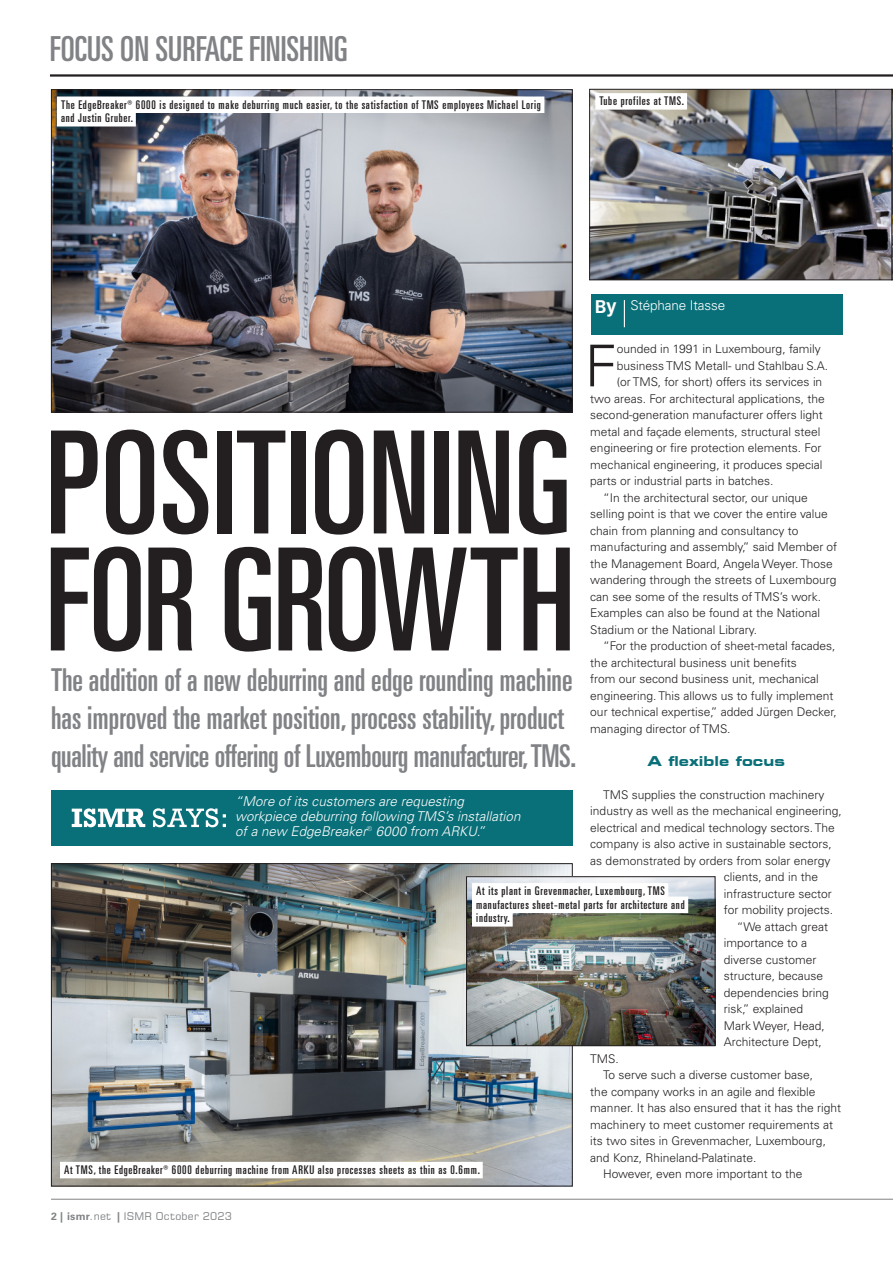
<style>
.page{position:relative;width:893px;height:1263px;background:#fff}
.page>*{position:absolute;margin:0;border:0;box-sizing:border-box;transform-origin:0 0}
.F_Headline{font:142.5px/117px "Univers LT Pro Ult Cond";color:#231f20}
.Feat_first_para_drop_cap{font:300 57.75px "Univers LT Pro 45";color:#231f20}
.t1{font:34.5px "Univers LT Pro Ult Cond";color:#808285}
.Subdeck{font:31.5px/37.8px "Univers LT Pro Ult Cond";color:#808285}
.Sub_head_in_body{font:700 18px "Vectora LT Pro";color:#fff}
.ISMR_Says_quote{font:italic 300 13.5px/15px "Univers LT Pro 45";color:#fff}
.Crosshead{font:700 expanded 13.5px "Square 721 BT";color:#096f78}
.Sub_head_in_body-2{font:300 13.5px "Univers LT Pro 45";letter-spacing:-.01em;color:#fff}
.Body_copy{font:300 12px/16.5px "Univers LT Pro 45";color:#231f20}
.Feat_first_para_drop_cap-2{font:300 12px "Univers LT Pro 45";color:#231f20}
.Captions{font:12px "Univers LT Pro Ult Cond";letter-spacing:.06em;color:#231f20}
.t2{font:10.5px "Square 721 BT";letter-spacing:.02em;color:#808285}
.s1{font-family:"Univers LT Pro 65";font-weight:700}
</style>
<div class="page">
<hr style="left:51px;top:1199px;width:842px;height:1px;background:#808285">
<hr style="left:50px;top:74px;width:843px;height:3px;background:#231f20">
<img style="left:591px;top:91px;width:299px;height:187px">
<svg style="left:892px;top:89px;width:1px;height:191px"></svg>
<div style="left:589px;top:89px;width:303px;height:191px;border:1px solid #231f20"></div>
<img style="left:53px;top:91px;width:518px;height:319px">
<div style="left:51px;top:790px;width:521px;height:55px;background:#096f78"></div>
<svg style="left:72px;top:808px;width:154px;height:19px"></svg>
<div style="left:591px;top:294px;width:251px;height:40px;background:#096f78"></div>
<svg style="left:624px;top:300px;width:1px;height:27px"></svg>
<img style="left:53px;top:865px;width:518px;height:319px">
<img style="left:468px;top:878px;width:245px;height:166px">
<div style="left:466px;top:876px;width:249px;height:170px;border:1px solid #231f20"></div>
<div style="left:57px;top:96px;width:487px;height:17px;background:#fff"></div>
<div style="left:57px;top:110px;width:79px;height:16px;background:#fff"></div>
<div style="left:595px;top:93px;width:92px;height:17px;background:#fff"></div>
<div style="left:472px;top:883px;width:196px;height:16px;background:#fff"></div>
<div style="left:472px;top:896px;width:216px;height:17px;background:#fff"></div>
<div style="left:472px;top:910px;width:41px;height:16px;background:#fff"></div>
<div style="left:60px;top:1162px;width:423px;height:16px;background:#fff"></div>
<h3 class="t1" style="left:50px;top:25px;width:299px">FOCUS ON SURFACE FINISHING</h3>
<p class="Captions" style="left:61px;top:96px;width:481px">The EdgeBreaker® 6000 is designed to make deburring much easier, to the satisfaction of TMS employees Michael Lorig</p>
<p class="Captions" style="left:61px;top:110px;width:73px">and Justin Gruber.</p>
<p class="Captions" style="left:600px;top:93px;width:86px">Tube profiles at TMS.</p>
<p class="Sub_head_in_body" style="left:595px;top:296px;width:23px">By</p>
<p class="Sub_head_in_body-2" style="left:630px;top:296px;width:96px">Stéphane Itasse</p>
<p class="Feat_first_para_drop_cap" style="left:585px;top:328px;width:34px">F</p>
<p class="Feat_first_para_drop_cap-2" style="left:617px;top:341px;width:205px">ounded in 1991 in Luxembourg, family</p>
<p class="Feat_first_para_drop_cap-2" style="left:617px;top:358px;width:213px">business TMS Metall- und Stahlbau S.A.</p>
<p class="Feat_first_para_drop_cap-2" style="left:617px;top:374px;width:207px">(or TMS, for short) offers its services in</p>
<p class="Feat_first_para_drop_cap-2" style="left:590px;top:391px;width:236px">two areas. For architectural applications, the</p>
<p class="Feat_first_para_drop_cap-2" style="left:590px;top:407px;width:234px">second-generation manufacturer offers light</p>
<p class="Feat_first_para_drop_cap-2" style="left:590px;top:424px;width:232px">metal and façade elements, structural steel</p>
<p class="Feat_first_para_drop_cap-2" style="left:590px;top:440px;width:233px">engineering or fire protection elements. For</p>
<p class="Feat_first_para_drop_cap-2" style="left:590px;top:457px;width:234px">mechanical engineering, it produces special</p>
<p class="Feat_first_para_drop_cap-2" style="left:590px;top:473px;width:185px">parts or industrial parts in batches.</p>
<p class="Body_copy" style="left:590px;top:489px;width:248px;text-indent:13px">“In the architectural sector, our unique selling point is that we cover the entire value chain from planning and consultancy to manufacturing and assembly,” said Member of the Management Board, Angela Weyer. Those wandering through the streets of Luxembourg can see some of the results of TMS’s work.<br>Examples can also be found at the National Stadium or the National Library.</p>
<p class="Body_copy" style="left:590px;top:637px;width:248px;text-indent:13px">“For the production of sheet-metal facades, the architectural business unit benefits<br>from our second business unit, mechanical engineering. This allows us to fully implement our technical expertise,” added Jürgen Decker, managing director of TMS.</p>
<p class="Crosshead" style="left:647px;top:753px;width:139px">A flexible focus</p>
<p class="Body_copy" style="left:603px;top:786px;width:223px">TMS supplies the construction machinery</p>
<p class="Body_copy" style="left:590px;top:802px;width:253px">industry as well as the mechanical engineering,</p>
<p class="Body_copy" style="left:590px;top:819px;width:246px">electrical and medical technology sectors. The</p>
<p class="Body_copy" style="left:590px;top:835px;width:243px">company is also active in sustainable sectors,</p>
<p class="Body_copy" style="left:590px;top:852px;width:242px">as demonstrated by orders from solar energy</p>
<p class="Body_copy" style="left:724px;top:868px;width:96px">clients, and in the</p>
<p class="Body_copy" style="left:724px;top:885px;width:109px">infrastructure sector</p>
<p class="Body_copy" style="left:724px;top:901px;width:111px">for mobility projects.</p>
<p class="Body_copy" style="left:724px;top:918px;width:106px;text-indent:13px">“We attach great importance to a diverse customer structure, because dependencies bring risk,” explained<br>Mark Weyer, Head,<br>Architecture Dept,</p>
<p class="Body_copy" style="left:590px;top:1050px;width:30px">TMS.</p>
<p class="Body_copy" style="left:590px;top:1066px;width:252px;text-indent:13px">To serve such a diverse customer base,<br>the company works in an agile and flexible manner. It has also ensured that it has the right machinery to meet customer requirements at its two sites in Grevenmacher, Luxembourg, and Konz, Rhineland-Palatinate.</p>
<p class="Body_copy" style="left:603px;top:1165px;width:201px">However, even more important to the</p>
<p class="F_Headline" style="left:46px;top:416px;width:531px">POSITIONING<br>FOR GROWTH</p>
<p class="Subdeck" style="left:51px;top:659px;width:527px">The addition of a new deburring and edge rounding machine has improved the market position, process stability, product quality and service offering of Luxembourg manufacturer, TMS.</p>
<p class="ISMR_Says_quote" style="left:235px;top:794px;width:287px">“More of its customers are requesting workpiece deburring following TMS’s installation of a new EdgeBreaker® 6000 from ARKU.”</p>
<p class="Captions" style="left:476px;top:883px;width:190px">At its plant in Grevenmacher, Luxembourg, TMS</p>
<p class="Captions" style="left:476px;top:896px;width:210px">manufactures sheet-metal parts for architecture and</p>
<p class="Captions" style="left:476px;top:910px;width:35px">industry.</p>
<p class="Captions" style="left:64px;top:1161px;width:417px">At TMS, the EdgeBreaker® 6000 deburring machine from ARKU also processes sheets as thin as 0.6mm.</p>
<p class="t2" style="left:51px;top:1209px;width:182px"><span class="s1">2 | ismr</span>.net <span class="s1">|</span> ISMR October 2023</p>
</div>
